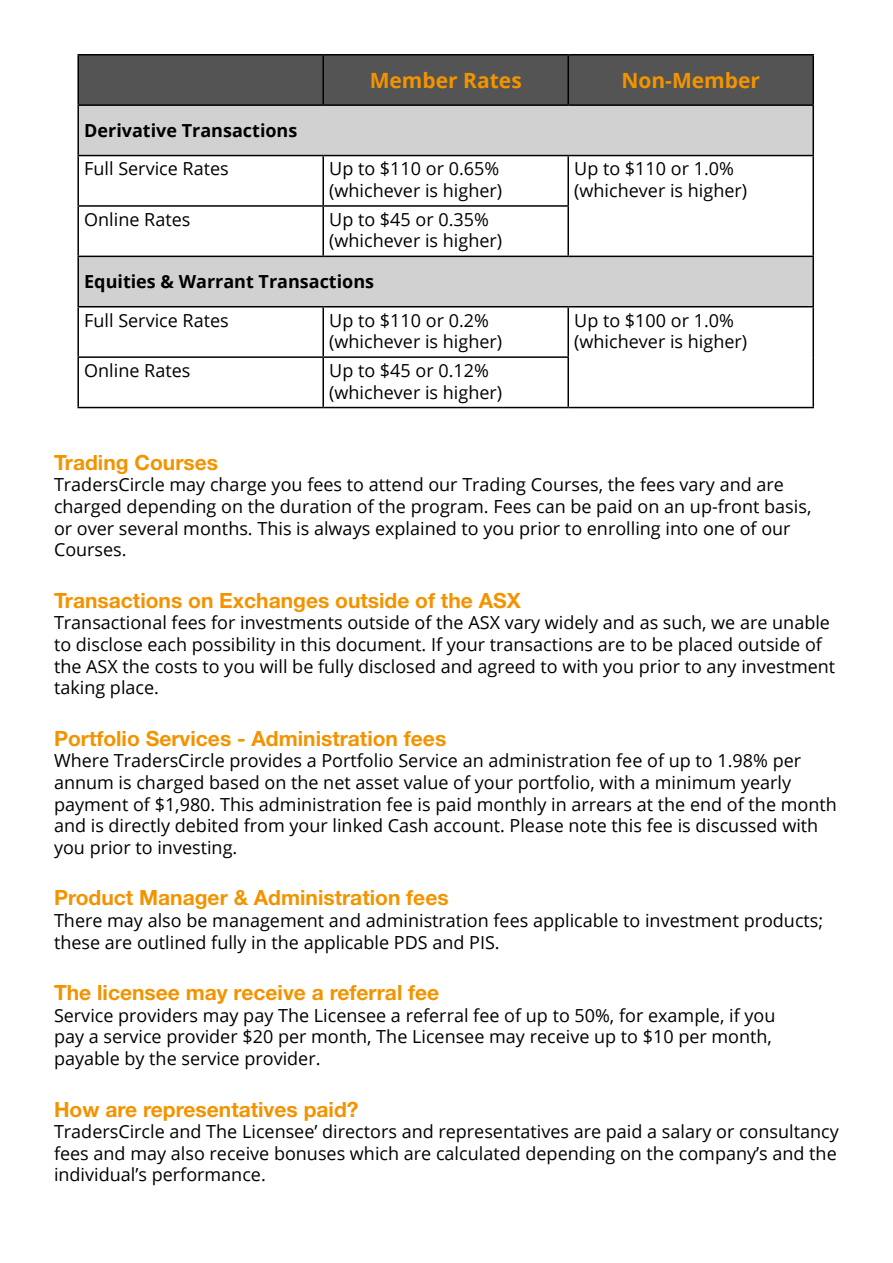
<style>
.page{position:relative;width:893px;height:1263px;background:#fff}
.page>*{position:absolute;margin:0;border:0;box-sizing:border-box;transform-origin:0 0}
.t1{font:700 21px "Helvetica Neue LT Std";color:#f29400}
.t2{font:700 21px "Open Sans";color:#f29400}
.t3{font:18px/21.6px "Open Sans";color:#000}
.t4{font:700 18px "Open Sans";color:#000}
.s1{font-style:inherit}
</style>
<div class="page">
<div style="left:79px;top:56px;width:733px;height:48px;background:#545454"></div>
<svg style="left:79px;top:106px;width:733px;height:200px;fill:#d1d1d1"></svg>
<hr style="left:77px;top:54px;width:246px;height:2px;background:#000">
<hr style="left:77px;top:56px;width:2px;height:48px;background:#000">
<hr style="left:323px;top:54px;width:245px;height:2px;background:#000">
<hr style="left:322px;top:56px;width:2px;height:48px;background:#000">
<hr style="left:568px;top:54px;width:246px;height:2px;background:#000">
<hr style="left:567px;top:56px;width:2px;height:48px;background:#000">
<hr style="left:812px;top:56px;width:2px;height:48px;background:#000">
<hr style="left:77px;top:104px;width:246px;height:2px;background:#000">
<hr style="left:323px;top:104px;width:245px;height:2px;background:#000">
<hr style="left:568px;top:104px;width:246px;height:2px;background:#000">
<hr style="left:77px;top:155px;width:246px;height:1px;background:#000">
<hr style="left:323px;top:155px;width:245px;height:1px;background:#000">
<hr style="left:322px;top:156px;width:2px;height:49px;background:#000">
<hr style="left:568px;top:155px;width:246px;height:1px;background:#000">
<hr style="left:567px;top:156px;width:2px;height:49px;background:#000">
<hr style="left:77px;top:205px;width:246px;height:2px;background:#000">
<hr style="left:323px;top:205px;width:246px;height:2px;background:#000">
<hr style="left:322px;top:207px;width:2px;height:49px;background:#000">
<hr style="left:567px;top:207px;width:2px;height:49px;background:#000">
<hr style="left:77px;top:256px;width:246px;height:1px;background:#000">
<hr style="left:323px;top:256px;width:245px;height:1px;background:#000">
<hr style="left:568px;top:256px;width:246px;height:1px;background:#000">
<hr style="left:77px;top:306px;width:246px;height:1px;background:#000">
<hr style="left:323px;top:306px;width:245px;height:1px;background:#000">
<hr style="left:322px;top:307px;width:2px;height:49px;background:#000">
<hr style="left:568px;top:306px;width:246px;height:1px;background:#000">
<hr style="left:567px;top:307px;width:2px;height:49px;background:#000">
<hr style="left:77px;top:356px;width:246px;height:2px;background:#000">
<hr style="left:323px;top:356px;width:246px;height:2px;background:#000">
<hr style="left:322px;top:358px;width:2px;height:49px;background:#000">
<hr style="left:567px;top:358px;width:2px;height:49px;background:#000">
<hr style="left:77px;top:106px;width:2px;height:49px;background:#000">
<hr style="left:812px;top:106px;width:2px;height:49px;background:#000">
<hr style="left:77px;top:156px;width:2px;height:49px;background:#000">
<hr style="left:812px;top:156px;width:2px;height:50px;background:#000">
<hr style="left:812px;top:206px;width:2px;height:50px;background:#000">
<hr style="left:77px;top:207px;width:2px;height:49px;background:#000">
<hr style="left:77px;top:257px;width:2px;height:49px;background:#000">
<hr style="left:812px;top:257px;width:2px;height:49px;background:#000">
<hr style="left:77px;top:307px;width:2px;height:49px;background:#000">
<hr style="left:812px;top:307px;width:2px;height:50px;background:#000">
<hr style="left:812px;top:357px;width:2px;height:50px;background:#000">
<hr style="left:568px;top:407px;width:246px;height:1px;background:#000">
<hr style="left:77px;top:358px;width:2px;height:49px;background:#000">
<hr style="left:77px;top:407px;width:246px;height:1px;background:#000">
<hr style="left:323px;top:407px;width:245px;height:1px;background:#000">
<p class="t2" style="left:370px;top:66px;width:154px">Member Rates</p>
<p class="t2" style="left:621px;top:66px;width:140px">Non-Member</p>
<p class="t4" style="left:84px;top:118px;width:215px">Derivative Transactions</p>
<p class="t3" style="left:84px;top:158px;width:146px">Full Service Rates</p>
<p class="t3" style="left:329px;top:158px;width:174px">Up to $<span class="s1">110</span> or 0.65% (whichever is higher)</p>
<p class="t3" style="left:574px;top:158px;width:174px">Up to $1<span class="s1">1</span>0 or 1.0% (whichever is higher)</p>
<p class="t3" style="left:84px;top:208px;width:108px">Online Rates</p>
<p class="t3" style="left:329px;top:208px;width:174px">Up to $45 or 0.3<span class="s1">5</span>% (whichever is higher)</p>
<p class="t4" style="left:84px;top:269px;width:291px">Equities &amp; Warrant Transactions</p>
<p class="t3" style="left:84px;top:309px;width:146px">Full Service Rates</p>
<p class="t3" style="left:329px;top:309px;width:174px">Up to $<span class="s1">110</span> or 0.2% (whichever is higher)</p>
<p class="t3" style="left:574px;top:309px;width:161px">Up to $100 or 1.0%</p>
<p class="t3" style="left:574px;top:330px;width:174px">(whichever is higher)</p>
<p class="t3" style="left:84px;top:359px;width:108px">Online Rates</p>
<p class="t3" style="left:329px;top:359px;width:161px">Up to $45 or 0.12%</p>
<p class="t3" style="left:329px;top:381px;width:174px">(whichever is higher)</p>
<p class="t1" style="left:54px;top:449px;width:166px">Trading Courses</p>
<p class="t3" style="left:54px;top:474px;width:759px">TradersCircle may charge you fees to attend our Trading Courses, the fees vary and are charged depending on the duration of the program. Fees can be paid on an up-front basis, or over several months. This is always explained to you prior to enrolling into one of our Courses.</p>
<p class="t1" style="left:54px;top:587px;width:468px">Transactions on Exchanges outside of the ASX</p>
<p class="t3" style="left:54px;top:612px;width:783px">Transactional fees for investments outside of the ASX vary widely and as such, we are unable to disclose each possibility in this document. If your transactions are to be placed outside of the ASX the costs to you will be fully disclosed and agreed to with you prior to any investment taking place.</p>
<p class="t1" style="left:54px;top:725px;width:394px">Portfolio Services - Administration fees</p>
<p class="t3" style="left:54px;top:750px;width:784px">Where TradersCircle provides a Portfolio Service an administration fee of up to 1.98% per annum is charged based on the net asset value of your portfolio, with a minimum yearly payment of $1,980. This administration fee is paid monthly in arrears at the end of the month and is directly debited from your linked Cash account. Please note this fee is discussed with you prior to investing.</p>
<p class="t1" style="left:54px;top:885px;width:396px">Product Manager &amp; Administration fees</p>
<p class="t3" style="left:54px;top:909px;width:771px">There may also be management and administration fees applicable to investment products; these are outlined fully in the applicable PDS and PIS.</p>
<p class="t1" style="left:54px;top:980px;width:387px">The licensee may receive a referral fee</p>
<p class="t3" style="left:54px;top:1004px;width:723px">Service providers may pay The Licensee a referral fee of up to 50%, for example, if you</p>
<p class="t3" style="left:54px;top:1026px;width:719px">pay a service provider $20 per month, The Licensee may receive up to $10 per month,</p>
<p class="t3" style="left:54px;top:1047px;width:268px">payable by the service provider.</p>
<p class="t1" style="left:54px;top:1096px;width:306px">How are representatives paid?</p>
<p class="t3" style="left:54px;top:1120px;width:786px;text-align:justify">TradersCircle and The Licensee’ directors and representatives are paid a salary or consultancy fees and may also receive bonuses which are calculated depending on the company’s and the individual’s performance.</p>
</div>
